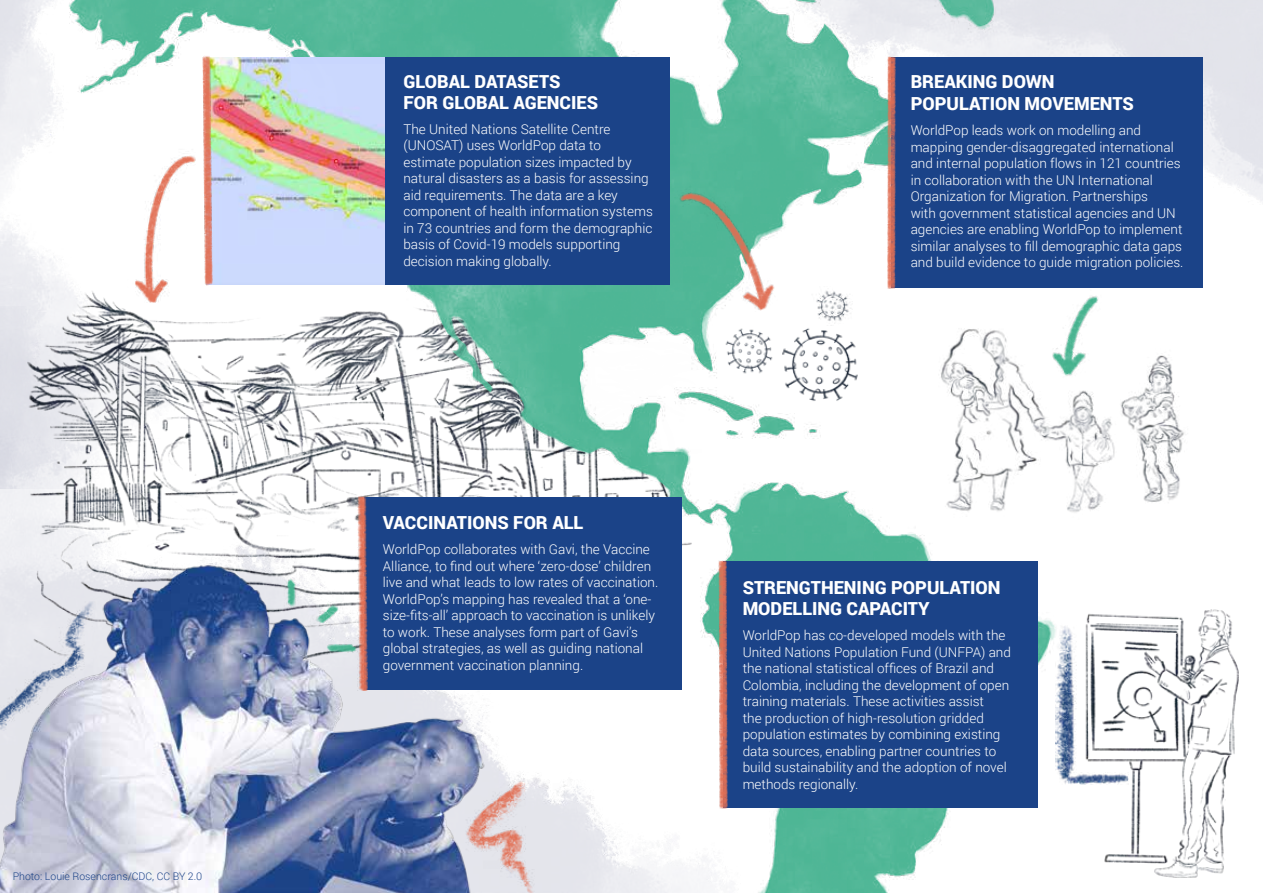
<style>
.page{position:relative;width:1263px;height:893px;background:#fff}
.page>*{position:absolute;margin:0;border:0;box-sizing:border-box;transform-origin:0 0}
.t1{font:900 18px/21.6px "Roboto";color:#fff}
.t2{font:300 13.5px/16.5px "Roboto";color:#fff}
.t3{font:300 10.5px "Roboto";color:#1b4388}
</style>
<div class="page">
<img style="left:44px;top:0;width:1084px;height:893px">
<div style="left:385px;top:57px;width:285px;height:228px;background:#1b4388"></div>
<img style="left:213px;top:57px;width:172px;height:228px">
<img style="left:0;top:507px;width:695px;height:386px">
<div style="left:364px;top:497px;width:317px;height:193px;background:#1b4388"></div>
<img style="left:767px;top:317px;width:106px;height:96px">
<img style="left:717px;top:325px;width:64px;height:55px">
<img style="left:811px;top:287px;width:43px;height:38px">
<div style="left:723px;top:562px;width:314px;height:246px;background:#1b4388"></div>
<img style="left:1052px;top:567px;width:187px;height:323px">
<div style="left:891px;top:57px;width:312px;height:231px;background:#1b4388"></div>
<img style="left:916px;top:288px;width:272px;height:276px">
<img style="left:110px;top:141px;width:88px;height:161px">
<img style="left:1056px;top:626px;width:73px;height:158px">
<img style="left:0;top:532px;width:563px;height:361px">
<img style="left:670px;top:155px;width:132px;height:170px">
<img style="left:986px;top:288px;width:184px;height:140px">
<img style="left:202px;top:56px;width:11px;height:230px">
<img style="left:887px;top:55px;width:9px;height:234px">
<img style="left:358px;top:496px;width:9px;height:195px">
<img style="left:719px;top:559px;width:9px;height:251px">
<p class="t3" style="left:13px;top:869px;width:191px">Photo: Louie Rosencrans/CDC, CC BY 2.0</p>
<h1 class="t1" style="left:403px;top:70px;width:196px;line-height:21px">GLOBAL DATASETS<br>FOR GLOBAL AGENCIES</h1>
<p class="t2" style="left:403px;top:120px;width:251px">The United Nations Satellite Centre (UNOSAT) uses WorldPop data to estimate population sizes impacted by natural disasters as a basis for assessing aid requirements. The data are a key component of health information systems in 73 countries and form the demographic basis of Covid-19 models supporting decision making globally.</p>
<h1 class="t1" style="left:911px;top:71px;width:225px">BREAKING DOWN<br>POPULATION MOVEMENTS</h1>
<p class="t2" style="left:911px;top:122px;width:274px">WorldPop leads work on modelling and mapping gender-disaggregated international and internal population flows in 121 countries in collaboration with the UN International Organization for Migration. Partnerships<br>with government statistical agencies and UN agencies are enabling WorldPop to implement similar analyses to fill demographic data gaps and build evidence to guide migration policies.</p>
<h1 class="t1" style="left:383px;top:511px;width:202px">VACCINATIONS FOR ALL</h1>
<p class="t2" style="left:383px;top:541px;width:277px">WorldPop collaborates with Gavi, the Vaccine Alliance, to find out where ‘zero-dose’ children live and what leads to low rates of vaccination.<br>WorldPop’s mapping has revealed that a ‘one&shy;size-fits-all’ approach to vaccination is unlikely to work. These analyses form part of Gavi’s global strategies, as well as guiding national government vaccination planning.</p>
<h1 class="t1" style="left:743px;top:576px;width:259px">STRENGTHENING POPULATION<br>MODELLING CAPACITY</h1>
<p class="t2" style="left:743px;top:627px;width:270px">WorldPop has co-developed models with the United Nations Population Fund (UNFPA) and the national statistical offices of Brazil and Colombia, including the development of open training materials. These activities assist<br>the production of high-resolution gridded population estimates by combining existing data sources, enabling partner countries to build sustainability and the adoption of novel methods regionally.</p>
</div>
